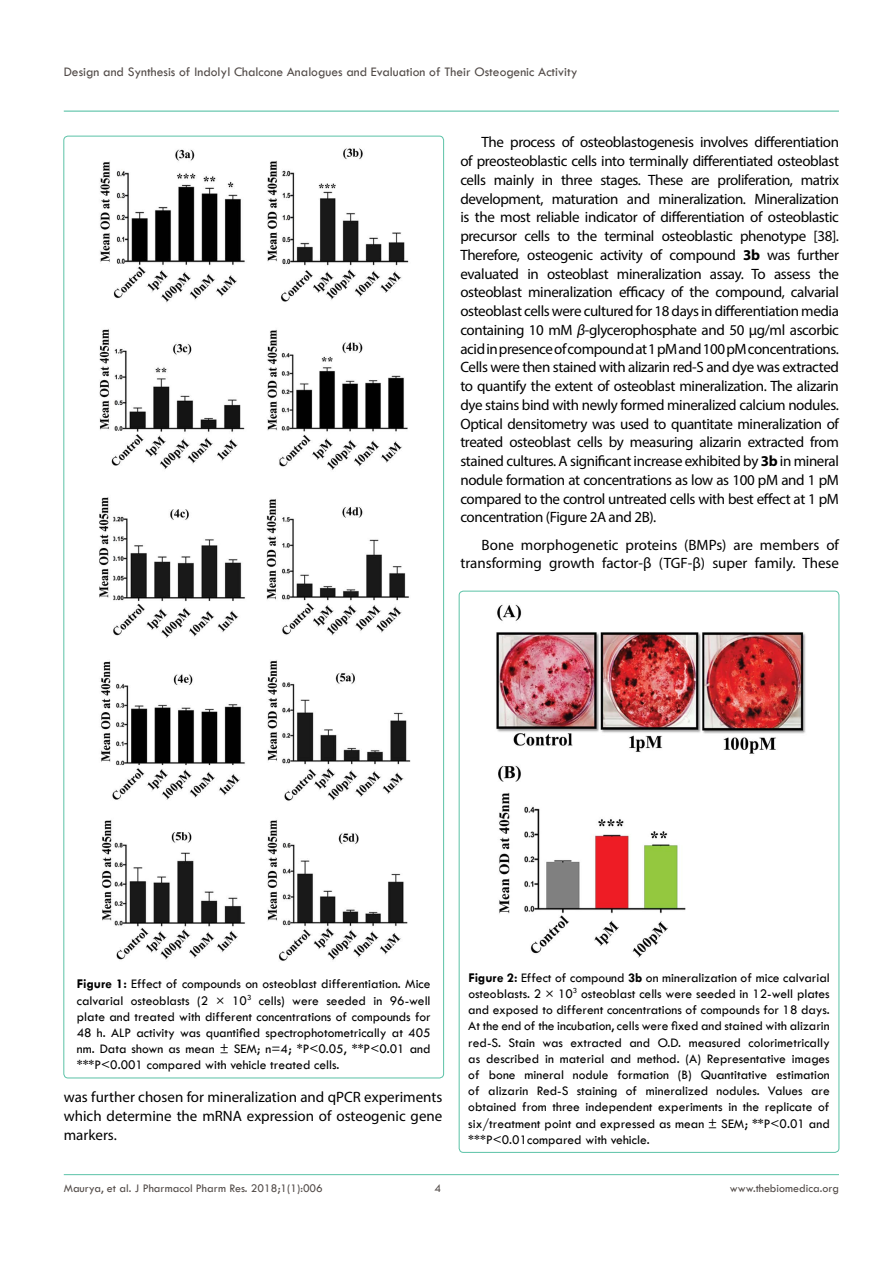
<style>
.page{position:relative;width:893px;height:1263px;background:#fff}
.page>*{position:absolute;margin:0;border:0;box-sizing:border-box;transform-origin:0 0}
.t1{font:15px/18.8px "Myriad Pro";color:#000;text-align:justify}
.t2{font:13.5px/16.2px "Tw Cen";color:#000;text-align:justify}
.t3{font:13.5px "Tw Cen";color:#524b48}
.t4{font:12px "Tw Cen";color:#524b48}
.s1{font-weight:700}
.s2{font-style:italic}
</style>
<div class="page">
<hr style="left:64px;top:1174px;width:775px;height:1px;background:#5bc2a7">
<hr style="left:64px;top:111px;width:775px;height:1px;background:#5bc2a7">
<img style="left:99px;top:148px;width:312px;height:813px">
<img style="left:496px;top:604px;width:310px;height:354px">
<p class="t3" style="left:64px;top:64px;width:515px">Design and Synthesis of Indolyl Chalcone Analogues and Evaluation of Their Osteogenic Activity</p>
<p class="t1" style="left:460px;top:133px;width:380px;text-indent:21px">The process of osteoblastogenesis involves differentiation of preosteoblastic cells into terminally differentiated osteoblast cells mainly in three stages. These are proliferation, matrix development, maturation and mineralization. Mineralization is the most reliable indicator of differentiation of osteoblastic precursor cells to the terminal osteoblastic phenotype [38].<br>Therefore, osteogenic activity of compound <span class="s1">3b</span> was further evaluated in osteoblast mineralization assay. To assess the osteoblast mineralization efficacy of the compound, calvarial osteoblast cells were cultured for 18 days in differentiation media containing 10 mM <span class="s2">β</span>-glycerophosphate and 50 μg/ml ascorbic acid in presence of compound at 1 pM and 100 pM concentrations.<br>Cells were then stained with alizarin red-S and dye was extracted to quantify the extent of osteoblast mineralization. The alizarin dye stains bind with newly formed mineralized calcium nodules.<br>Optical densitometry was used to quantitate mineralization of treated osteoblast cells by measuring alizarin extracted from stained cultures. A significant increase exhibited by <span class="s1">3b</span> in mineral nodule formation at concentrations as low as 100 pM and 1 pM compared to the control untreated cells with best effect at 1 pM concentration (Figure 2A and 2B).</p>
<p class="t1" style="left:460px;top:535px;width:380px;text-align:right">Bone morphogenetic proteins (BMPs) are members of transforming growth factor-β (TGF-β) super family. These</p>
<p class="t2" style="left:77px;top:976px;width:355px"><span class="s1">Figure 1:</span> Effect of compounds on osteoblast differentiation. Mice calvarial osteoblasts (2 × 10<sup>3</sup> cells) were seeded in 96-well plate and treated with different concentrations of compounds for 48 h. ALP activity was quantified spectrophotometrically at 405 nm. Data shown as mean ± SEM; n=4; *P&lt;0.05, **P&lt;0.01 and ***P&lt;0.001 compared with vehicle treated cells.</p>
<p class="t2" style="left:468px;top:969px;width:363px"><span class="s1">Figure 2:</span> Effect of compound <span class="s1">3b</span> on mineralization of mice calvarial osteoblasts. 2 × 10<sup>3</sup> osteoblast cells were seeded in 12-well plates and exposed to different concentrations of compounds for 18 days.<br>At the end of the incubation, cells were fixed and stained with alizarin red-S. Stain was extracted and O.D. measured colorimetrically as described in material and method. (A) Representative images of bone mineral nodule formation (B) Quantitative estimation of alizarin Red-S staining of mineralized nodules. Values are obtained from three independent experiments in the replicate of six/treatment point and expressed as mean ± SEM; **P&lt;0.01 and ***P&lt;0.01compared with vehicle.</p>
<p class="t1" style="left:64px;top:1087px;width:380px">was further chosen for mineralization and qPCR experiments which determine the mRNA expression of osteogenic gene markers.</p>
<p class="t4" style="left:64px;top:1181px;width:261px">Maurya, et al. J Pharmacol Pharm Res. 2018;1(1):006</p>
<p class="t4" style="left:434px;top:1181px;width:8px">4</p>
<p class="t4" style="left:730px;top:1181px;width:111px">www.thebiomedica.org</p>
</div>
